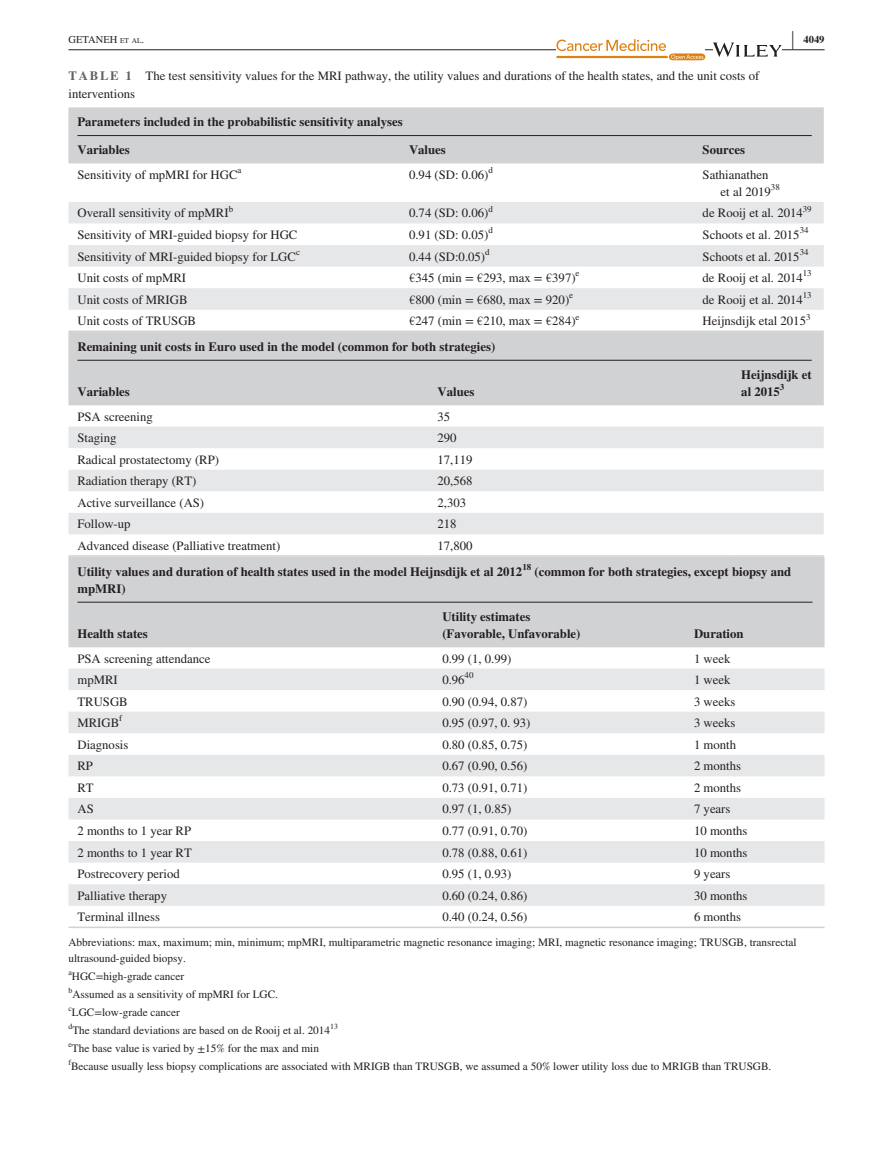
<style>
.page{position:relative;width:893px;height:1174px;background:#fff}
.page>*{position:absolute;margin:0;border:0;box-sizing:border-box;transform-origin:0 0}
.t1{font:700 25.95px "STIX";color:#231f20;scale:.36 1}
.t2{font:12.75px/18px "STIX";color:#231f20}
.t3{font:700 12.75px/17.2px "STIX";color:#231f20}
.t4{font:11.25px/15.8px "STIX";color:#231f20}
.t5{font:10.5px "STIX";color:#231f20}
.t6{font:700 10.5px "STIX";color:#231f20}
.t7{font:8.85px "STIX";color:#231f20}
.t8{font:7.8px "STIX";color:#231f20}
.s1{font-size:7.35px}
.s2{font-weight:700;color:#636366}
.s3{font-weight:400}
</style>
<div class="page">
<hr style="left:68px;top:49px;width:756px;height:1px;background:#231f20">
<svg style="left:556px;top:39px;width:149px;height:21px"></svg>
<svg style="left:713px;top:43px;width:69px;height:14px"></svg>
<div style="left:68px;top:107px;width:756px;height:56px;background:#d1d2d4"></div>
<svg style="left:68px;top:202px;width:756px;height:108px;fill:#e6e7e9"></svg>
<hr style="left:68px;top:330px;width:332px;height:2px;background:#d1d2d4">
<hr style="left:400px;top:330px;width:294px;height:2px;background:#d1d2d4">
<hr style="left:694px;top:330px;width:130px;height:2px;background:#d1d2d4">
<hr style="left:77px;top:135px;width:735px;height:1px;background:#231f20">
<div style="left:68px;top:332px;width:756px;height:73px;background:#d1d2d4"></div>
<svg style="left:68px;top:426px;width:756px;height:108px;fill:#e6e7e9"></svg>
<hr style="left:68px;top:555px;width:361px;height:2px;background:#d1d2d4">
<hr style="left:429px;top:555px;width:303px;height:2px;background:#d1d2d4">
<hr style="left:732px;top:555px;width:92px;height:2px;background:#d1d2d4">
<hr style="left:77px;top:360px;width:735px;height:1px;background:#231f20">
<div style="left:68px;top:557px;width:756px;height:90px;background:#d1d2d4"></div>
<svg style="left:68px;top:668px;width:756px;height:237px;fill:#e6e7e9"></svg>
<hr style="left:68px;top:926px;width:365px;height:2px;background:#d1d2d4">
<hr style="left:433px;top:926px;width:252px;height:2px;background:#d1d2d4">
<hr style="left:685px;top:926px;width:139px;height:2px;background:#d1d2d4">
<hr style="left:77px;top:602px;width:735px;height:1px;background:#231f20">
<h1 class="t1" style="left:792px;top:25px;width:7px">|</h1>
<p class="t5" style="left:68px;top:32px;width:77px">GETANEH <span class="s1">et al</span>.</p>
<p class="t6" style="left:803px;top:33px;width:22px">4049</p>
<p class="t2" style="left:68px;top:67px;width:692px"><span class="s2">TABLE 1</span> The test sensitivity values for the MRI pathway, the utility values and durations of the health states, and the unit costs of interventions</p>
<p class="t3" style="left:77px;top:108px;width:327px;line-height:28px">Parameters included in the probabilistic sensitivity analyses<br>Variables</p>
<p class="t3" style="left:409px;top:141px;width:38px">Values</p>
<p class="t3" style="left:703px;top:141px;width:44px">Sources</p>
<p class="t7" style="left:488px;top:164px;width:6px">d</p>
<p class="t2" style="left:77px;top:166px;width:162px">Sensitivity of mpMRI for HGC</p>
<p class="t7" style="left:238px;top:164px;width:5px">a</p>
<p class="t2" style="left:409px;top:166px;width:81px">0.94 (SD: 0.06)</p>
<p class="t2" style="left:703px;top:167px;width:70px;line-height:17.2px;text-align:right">Sathianathen et al 2019</p>
<p class="t7" style="left:771px;top:181px;width:10px">38</p>
<p class="t7" style="left:229px;top:203px;width:6px">b</p>
<p class="t2" style="left:77px;top:205px;width:153px">Overall sensitivity of mpMRI</p>
<p class="t7" style="left:488px;top:203px;width:6px">d</p>
<p class="t2" style="left:409px;top:205px;width:81px">0.74 (SD: 0.06)</p>
<p class="t2" style="left:703px;top:205px;width:102px">de Rooij et al. 2014</p>
<p class="t7" style="left:803px;top:203px;width:10px">39</p>
<p class="t2" style="left:77px;top:227px;width:221px">Sensitivity of MRI-guided biopsy for HGC</p>
<p class="t2" style="left:409px;top:227px;width:81px">0.91 (SD: 0.05)</p>
<p class="t7" style="left:488px;top:224px;width:6px">d</p>
<p class="t2" style="left:703px;top:227px;width:99px">Schoots et al. 2015</p>
<p class="t7" style="left:800px;top:224px;width:10px">34</p>
<p class="t2" style="left:77px;top:248px;width:220px">Sensitivity of MRI-guided biopsy for LGC</p>
<p class="t7" style="left:296px;top:246px;width:5px">c</p>
<p class="t2" style="left:409px;top:248px;width:78px">0.44 (SD:0.05)</p>
<p class="t7" style="left:485px;top:246px;width:6px">d</p>
<p class="t2" style="left:703px;top:248px;width:99px">Schoots et al. 2015</p>
<p class="t7" style="left:800px;top:246px;width:10px">34</p>
<p class="t2" style="left:77px;top:270px;width:110px">Unit costs of mpMRI</p>
<p class="t2" style="left:409px;top:270px;width:168px">€345 (min = €293, max = €397)</p>
<p class="t7" style="left:576px;top:267px;width:5px">e</p>
<p class="t2" style="left:703px;top:270px;width:102px">de Rooij et al. 2014</p>
<p class="t7" style="left:803px;top:267px;width:10px">13</p>
<p class="t2" style="left:77px;top:291px;width:112px">Unit costs of MRIGB</p>
<p class="t2" style="left:409px;top:291px;width:162px">€800 (min = €680, max = 920)</p>
<p class="t7" style="left:569px;top:289px;width:5px">e</p>
<p class="t2" style="left:703px;top:291px;width:102px">de Rooij et al. 2014</p>
<p class="t7" style="left:803px;top:289px;width:10px">13</p>
<p class="t2" style="left:77px;top:313px;width:120px">Unit costs of TRUSGB</p>
<p class="t2" style="left:409px;top:313px;width:168px">€247 (min = €210, max = €284)</p>
<p class="t7" style="left:576px;top:310px;width:5px">e</p>
<p class="t2" style="left:703px;top:313px;width:105px">Heijnsdijk etal 2015</p>
<p class="t7" style="left:806px;top:310px;width:6px">3</p>
<p class="t3" style="left:77px;top:338px;width:419px">Remaining unit costs in Euro used in the model (common for both strategies)</p>
<p class="t3" style="left:77px;top:383px;width:54px">Variables</p>
<p class="t3" style="left:438px;top:383px;width:38px">Values</p>
<p class="t3" style="left:741px;top:366px;width:72px">Heijnsdijk et al 2015<sup>3</sup></p>
<p class="t2" style="left:77px;top:408px;width:77px">PSA screening</p>
<p class="t2" style="left:438px;top:408px;width:14px">35</p>
<p class="t2" style="left:77px;top:430px;width:40px">Staging</p>
<p class="t2" style="left:438px;top:430px;width:21px">290</p>
<p class="t2" style="left:77px;top:451px;width:143px">Radical prostatectomy (RP)</p>
<p class="t2" style="left:438px;top:451px;width:37px">17,119</p>
<p class="t2" style="left:77px;top:473px;width:120px">Radiation therapy (RT)</p>
<p class="t2" style="left:438px;top:473px;width:37px">20,568</p>
<p class="t2" style="left:77px;top:494px;width:128px">Active surveillance (AS)</p>
<p class="t2" style="left:438px;top:494px;width:30px">2,303</p>
<p class="t2" style="left:77px;top:516px;width:55px">Follow-up</p>
<p class="t2" style="left:438px;top:516px;width:21px">218</p>
<p class="t2" style="left:77px;top:537px;width:204px">Advanced disease (Palliative treatment)</p>
<p class="t3" style="left:77px;top:533px;width:715px;line-height:25.5px;text-indent:360px"><span class="s3">17,800<br></span>Utility values and duration of health states used in the model Heijnsdijk et al 2012<sup>18</sup> (common for both strategies, except biopsy and</p>
<p class="t3" style="left:77px;top:580px;width:50px">mpMRI)</p>
<p class="t3" style="left:77px;top:625px;width:72px">Health states</p>
<p class="t3" style="left:442px;top:608px;width:140px">Utility estimates (Favorable, Unfavorable)</p>
<p class="t3" style="left:694px;top:625px;width:51px">Duration</p>
<p class="t2" style="left:77px;top:650px;width:135px">PSA screening attendance</p>
<p class="t2" style="left:442px;top:650px;width:71px">0.99 (1, 0.99)</p>
<p class="t2" style="left:694px;top:650px;width:38px">1 week</p>
<p class="t2" style="left:77px;top:671px;width:42px">mpMRI</p>
<p class="t2" style="left:442px;top:671px;width:24px">0.96</p>
<p class="t7" style="left:465px;top:669px;width:10px">40</p>
<p class="t2" style="left:694px;top:671px;width:38px">1 week</p>
<p class="t2" style="left:77px;top:693px;width:52px">TRUSGB</p>
<p class="t2" style="left:442px;top:693px;width:86px">0.90 (0.94, 0.87)</p>
<p class="t2" style="left:694px;top:693px;width:43px">3 weeks</p>
<p class="t2" style="left:77px;top:715px;width:46px">MRIGB<sup>f</sup></p>
<p class="t2" style="left:442px;top:715px;width:90px">0.95 (0.97, 0. 93)</p>
<p class="t2" style="left:694px;top:715px;width:43px">3 weeks</p>
<p class="t2" style="left:77px;top:736px;width:52px">Diagnosis</p>
<p class="t2" style="left:442px;top:736px;width:86px">0.80 (0.85, 0.75)</p>
<p class="t2" style="left:694px;top:736px;width:44px">1 month</p>
<p class="t2" style="left:77px;top:758px;width:17px">RP</p>
<p class="t2" style="left:442px;top:758px;width:86px">0.67 (0.90, 0.56)</p>
<p class="t2" style="left:694px;top:758px;width:49px">2 months</p>
<p class="t2" style="left:77px;top:779px;width:18px">RT</p>
<p class="t2" style="left:442px;top:779px;width:86px">0.73 (0.91, 0.71)</p>
<p class="t2" style="left:694px;top:779px;width:49px">2 months</p>
<p class="t2" style="left:77px;top:801px;width:18px">AS</p>
<p class="t2" style="left:442px;top:801px;width:71px">0.97 (1, 0.85)</p>
<p class="t2" style="left:694px;top:801px;width:38px">7 years</p>
<p class="t2" style="left:77px;top:822px;width:115px">2 months to 1 year RP</p>
<p class="t2" style="left:442px;top:822px;width:86px">0.77 (0.91, 0.70)</p>
<p class="t2" style="left:694px;top:822px;width:55px">10 months</p>
<p class="t2" style="left:77px;top:844px;width:116px">2 months to 1 year RT</p>
<p class="t2" style="left:442px;top:844px;width:86px">0.78 (0.88, 0.61)</p>
<p class="t2" style="left:694px;top:844px;width:55px">10 months</p>
<p class="t2" style="left:77px;top:865px;width:104px">Postrecovery period</p>
<p class="t2" style="left:442px;top:865px;width:71px">0.95 (1, 0.93)</p>
<p class="t2" style="left:694px;top:865px;width:38px">9 years</p>
<p class="t2" style="left:77px;top:887px;width:91px">Palliative therapy</p>
<p class="t2" style="left:442px;top:887px;width:86px">0.60 (0.24, 0.86)</p>
<p class="t2" style="left:694px;top:887px;width:55px">30 months</p>
<p class="t2" style="left:77px;top:909px;width:84px">Terminal illness</p>
<p class="t2" style="left:442px;top:909px;width:86px">0.40 (0.24, 0.56)</p>
<p class="t2" style="left:694px;top:909px;width:49px">6 months</p>
<p class="t4" style="left:68px;top:935px;width:730px">Abbreviations: max, maximum; min, minimum; mpMRI, multiparametric magnetic resonance imaging; MRI, magnetic resonance imaging; TRUSGB, transrectal ultrasound-guided biopsy.</p>
<p class="t8" style="left:68px;top:966px;width:5px">a</p>
<p class="t4" style="left:72px;top:969px;width:114px">HGC=high-grade cancer</p>
<p class="t8" style="left:68px;top:984px;width:5px">b</p>
<p class="t4" style="left:72px;top:987px;width:207px">Assumed as a sensitivity of mpMRI for LGC.</p>
<p class="t8" style="left:68px;top:1002px;width:5px">c</p>
<p class="t4" style="left:72px;top:1005px;width:109px">LGC=low-grade cancer</p>
<p class="t8" style="left:68px;top:1020px;width:5px">d</p>
<p class="t4" style="left:72px;top:1023px;width:259px">The standard deviations are based on de Rooij et al. 2014</p>
<p class="t8" style="left:330px;top:1020px;width:9px">13</p>
<p class="t4" style="left:68px;top:1041px;width:252px"><sup>e</sup>The base value is varied by ±15% for the max and min</p>
<p class="t8" style="left:68px;top:1056px;width:4px">f</p>
<p class="t4" style="left:71px;top:1059px;width:702px">Because usually less biopsy complications are associated with MRIGB than TRUSGB, we assumed a 50% lower utility loss due to MRIGB than TRUSGB.</p>
</div>
